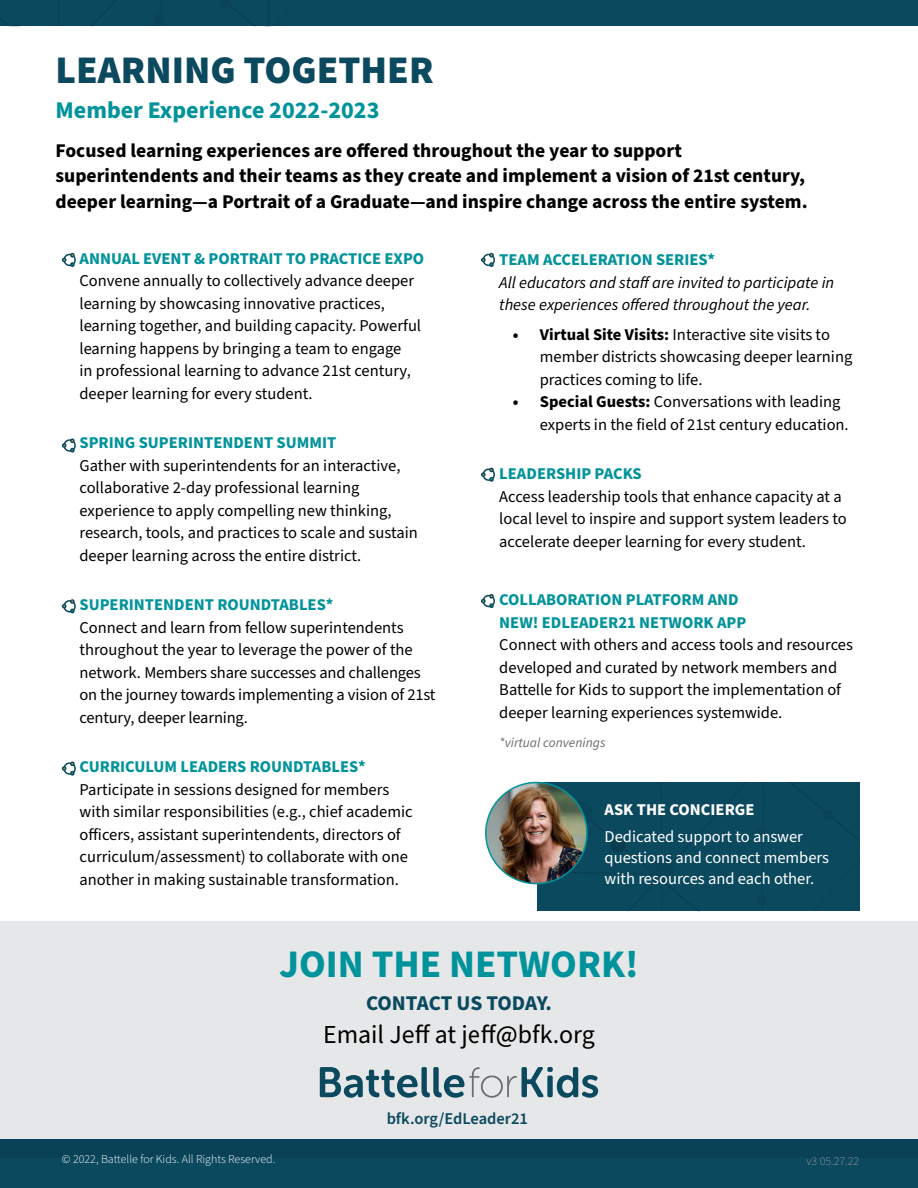
<style>
.page{position:relative;width:918px;height:1188px;background:#fff}
.page>*{position:absolute;margin:0;border:0;box-sizing:border-box;transform-origin:0 0}
.t1{font:900 39.15px "Source Sans Pro";color:#0b495f}
.t2{font:700 39px "Source Sans Pro";color:#00939b}
.t3{font:25.95px "Source Sans Pro";color:#000}
.t4{font:700 24px "Source Sans Pro";color:#00939b}
.t5{font:700 21px "Source Sans Pro";letter-spacing:-.01em;color:#0b495f}
.t6{font:700 19.5px/25.5px "Source Sans Pro";color:#000}
.t7{font:16.5px/22.5px "Source Sans Pro";color:#000}
.t8{font:700 16.5px/22.5px "Source Sans Pro";color:#00939b}
.t9{font:italic 16.5px/22.5px "Source Sans Pro";color:#000}
.t10{font:16.5px/21px "Source Sans Pro";color:#fff}
.t11{font:600 16.5px "Source Sans Pro";color:#0b495f}
.t12{font:700 16.5px "Source Sans Pro";color:#fff}
.t13{font:italic 13.5px "Source Sans Pro";color:#6d6e71}
.t14{font:300 12px "Source Sans Pro";color:#fff}
.t15{font:300 12px "Source Sans Pro";color:#939598}
.s1{font-weight:700}
</style>
<div class="page">
<div style="left:0;top:921px;width:918px;height:236px;background:#e6e7e8"></div>
<div style="left:0;top:1139px;width:918px;height:49px;background:#0b495f"></div>
<svg style="left:320px;top:1067px;width:278px;height:31px"></svg>
<div style="left:537px;top:783px;width:323px;height:128px;background:#0b495f"></div>
<div style="left:853px;top:829px;width:7px;height:34px;background:#0b495f"></div>
<div style="left:855px;top:783px;width:5px;height:17px;background:#0b495f"></div>
<div style="left:601px;top:828px;width:34px;height:34px;background:#0b495f"></div>
<div style="left:611px;top:837px;width:15px;height:15px;background:#093c4f;border-radius:50%"></div>
<div style="left:639px;top:849px;width:45px;height:44px;background:#0b495f"></div>
<div style="left:648px;top:858px;width:26px;height:26px;background:#0a4459;border-radius:50%"></div>
<div style="left:557px;top:792px;width:45px;height:44px;background:#0b495f"></div>
<svg style="left:567px;top:801px;width:26px;height:26px"></svg>
<div style="left:813px;top:801px;width:29px;height:29px;background:#0b495f"></div>
<div style="left:823px;top:810px;width:10px;height:10px;background:#0a4459;border-radius:50%"></div>
<div style="left:747px;top:886px;width:29px;height:25px;background:#0b495f"></div>
<div style="left:757px;top:895px;width:10px;height:11px;background:#0a4459;border-radius:50%"></div>
<hr style="left:602px;top:909px;width:30px;height:2px;background:#0b495f">
<div style="left:747px;top:818px;width:29px;height:28px;background:#0b495f"></div>
<div style="left:757px;top:827px;width:10px;height:10px;background:#0a4459;border-radius:50%"></div>
<img style="left:486px;top:783px;width:101px;height:101px;border-radius:51px">
<div style="left:485px;top:782px;width:103px;height:102px;border:2px solid #00939b;border-radius:50%"></div>
<div style="left:0;top:0;width:918px;height:26px;background:#0b495f"></div>
<svg style="left:0;top:0;width:275px;height:27px"></svg>
<div style="left:144px;top:5px;width:30px;height:21px;background:#0b495f"></div>
<div style="left:154px;top:14px;width:10px;height:11px;background:#0a4459;border-radius:50%"></div>
<svg style="left:62px;top:253px;width:14px;height:14px"></svg>
<svg style="left:481px;top:253px;width:14px;height:14px"></svg>
<svg style="left:481px;top:468px;width:14px;height:14px"></svg>
<svg style="left:481px;top:594px;width:14px;height:14px"></svg>
<svg style="left:62px;top:438px;width:14px;height:15px"></svg>
<svg style="left:62px;top:599px;width:14px;height:14px"></svg>
<svg style="left:62px;top:762px;width:14px;height:14px"></svg>
<h1 class="t1" style="left:56px;top:43px;width:380px">LEARNING TOGETHER</h1>
<h3 class="t4" style="left:56px;top:94px;width:325px">Member Experience 2022-2023</h3>
<p class="t6" style="left:56px;top:138px;width:754px">Focused learning experiences are offered throughout the year to support superintendents and their teams as they create and implement a vision of 21st century, deeper learning—a Portrait of a Graduate—and inspire change across the entire system.</p>
<p class="t8" style="left:80px;top:247px;width:346px">ANNUAL EVENT &amp; PORTRAIT TO PRACTICE EXPO</p>
<p class="t7" style="left:80px;top:270px;width:343px">Convene annually to collectively advance deeper learning by showcasing innovative practices, learning together, and building capacity. Powerful learning happens by bringing a team to engage<br>in professional learning to advance 21st century, deeper learning for every student.</p>
<p class="t8" style="left:80px;top:432px;width:258px">SPRING SUPERINTENDENT SUMMIT</p>
<p class="t7" style="left:80px;top:455px;width:340px">Gather with superintendents for an interactive, collaborative 2-day professional learning experience to apply compelling new thinking, research, tools, and practices to scale and sustain deeper learning across the entire district.</p>
<p class="t8" style="left:80px;top:594px;width:255px">SUPERINTENDENT ROUNDTABLES*</p>
<p class="t7" style="left:80px;top:617px;width:357px">Connect and learn from fellow superintendents throughout the year to leverage the power of the network. Members share successes and challenges on the journey towards implementing a vision of 21st century, deeper learning.</p>
<p class="t8" style="left:80px;top:756px;width:288px">CURRICULUM LEADERS ROUNDTABLES*</p>
<p class="t7" style="left:80px;top:779px;width:335px">Participate in sessions designed for members with similar responsibilities (e.g., chief academic officers, assistant superintendents, directors of curriculum/assessment) to collaborate with one another in making sustainable transformation.</p>
<p class="t8" style="left:499px;top:249px;width:217px">TEAM ACCELERATION SERIES*</p>
<p class="t9" style="left:499px;top:272px;width:336px">All educators and staff are invited to participate in these experiences offered throughout the year.</p>
<p class="t7" style="left:540px;top:323px;width:314px;text-indent:-27px"><span class="s1">• Virtual Site Visits:</span> Interactive site visits to member districts showcasing deeper learning practices coming to life.</p>
<p class="t7" style="left:540px;top:391px;width:310px;text-indent:-27px"><span class="s1">• Special Guests:</span> Conversations with leading experts in the field of 21st century education.</p>
<p class="t8" style="left:499px;top:463px;width:144px">LEADERSHIP PACKS</p>
<p class="t7" style="left:499px;top:485px;width:349px">Access leadership tools that enhance capacity at a local level to inspire and support system leaders to accelerate deeper learning for every student.</p>
<p class="t8" style="left:499px;top:589px;width:249px">COLLABORATION PLATFORM AND<br>NEW! EDLEADER21 NETWORK APP</p>
<p class="t7" style="left:499px;top:634px;width:355px">Connect with others and access tools and resources developed and curated by network members and Battelle for Kids to support the implementation of deeper learning experiences systemwide.</p>
<p class="t13" style="left:499px;top:733px;width:108px">*virtual convenings</p>
<p class="t12" style="left:605px;top:798px;width:151px">ASK THE CONCIERGE</p>
<p class="t10" style="left:605px;top:827px;width:226px">Dedicated support to answer questions and connect members with resources and each other.</p>
<h2 class="t2" style="left:279px;top:937px;width:361px">JOIN THE NETWORK!</h2>
<p class="t5" style="left:366px;top:989px;width:187px">CONTACT US TODAY.</p>
<h3 class="t3" style="left:323px;top:1017px;width:273px">Email Jeff at jeff@bfk.org</h3>
<p class="t11" style="left:387px;top:1107px;width:143px">bfk.org/EdLeader21</p>
<p class="t14" style="left:62px;top:1151px;width:215px">© 2022, Battelle for Kids. All Rights Reserved.</p>
<p class="t15" style="left:806px;top:1153px;width:54px">v3 05.27.22</p>
</div>
